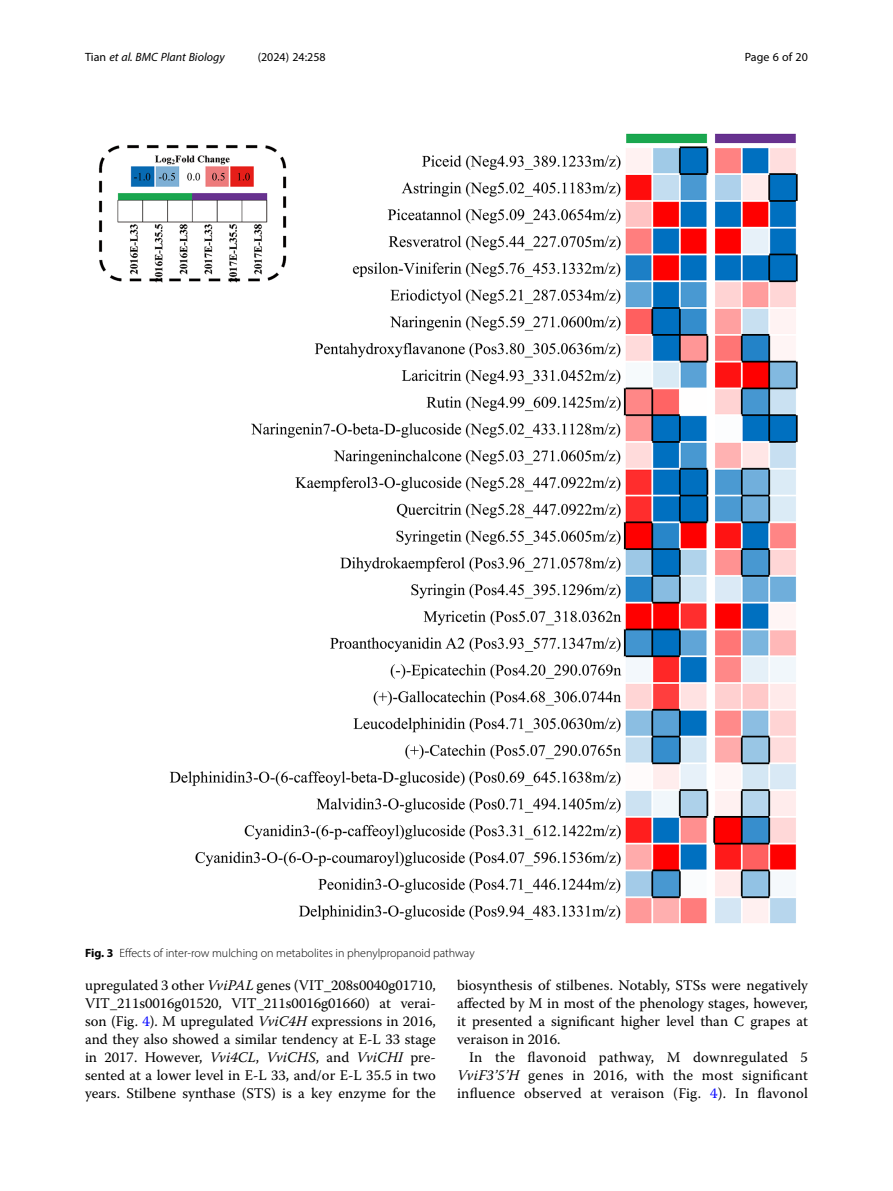
<style>
.page{position:relative;width:893px;height:1191px;background:#fff}
.page>*{position:absolute;margin:0;border:0;box-sizing:border-box;transform-origin:0 0}
.Body_Text_Indent{font:14.7px/18px "Warnock Pro";color:#000;text-align:justify}
.Figure_Caption{font:300 12px "Myriad Pro";color:#000}
.t1{font:italic 12px "Myriad Pro";color:#000}
.t2{font:12px "Myriad Pro";color:#000}
.s1{font-style:normal}
.s2{font-weight:700}
.s3{font-style:italic}
.s4{color:#00f}
</style>
<div class="page">
<img style="left:98px;top:133px;width:700px;height:791px">
<p class="t1" style="left:85px;top:50px;width:141px"><span class="s1">Tian</span> et al. BMC Plant Biology</p>
<p class="t2" style="left:258px;top:50px;width:70px">(2024) 24:258</p>
<p class="t2" style="left:745px;top:50px;width:65px">Page 6 of 20</p>
<p class="Figure_Caption" style="left:85px;top:946px;width:391px"><span class="s2">Fig. 3</span> Effects of inter-row mulching on metabolites in phenylpropanoid pathway</p>
<p class="Body_Text_Indent" style="left:85px;top:976px;width:352px">upregulated 3 other <span class="s3">VviPAL</span> genes (VIT_208s0040g01710, VIT_211s0016g01520, VIT_211s0016g01660) at verai&shy;son (Fig. <span class="s4">4</span>). M upregulated <span class="s3">VviC4H</span> expressions in 2016, and they also showed a similar tendency at E-L 33 stage in 2017. However, <span class="s3">Vvi4CL</span>, <span class="s3">VviCHS</span>, and <span class="s3">VviCHI</span> pre&shy;sented at a lower level in E-L 33, and/or E-L 35.5 in two years. Stilbene synthase (STS) is a key enzyme for the</p>
<p class="Body_Text_Indent" style="left:457px;top:976px;width:352px">biosynthesis of stilbenes. Notably, STSs were negatively affected by M in most of the phenology stages, however, it presented a significant higher level than C grapes at veraison in 2016.</p>
<p class="Body_Text_Indent" style="left:457px;top:1048px;width:352px;text-indent:12px">In the flavonoid pathway, M downregulated 5<br><span class="s3">VviF3’5’H</span> genes in 2016, with the most significant influence observed at veraison (Fig. <span class="s4">4</span>). In flavonol</p>
</div>
